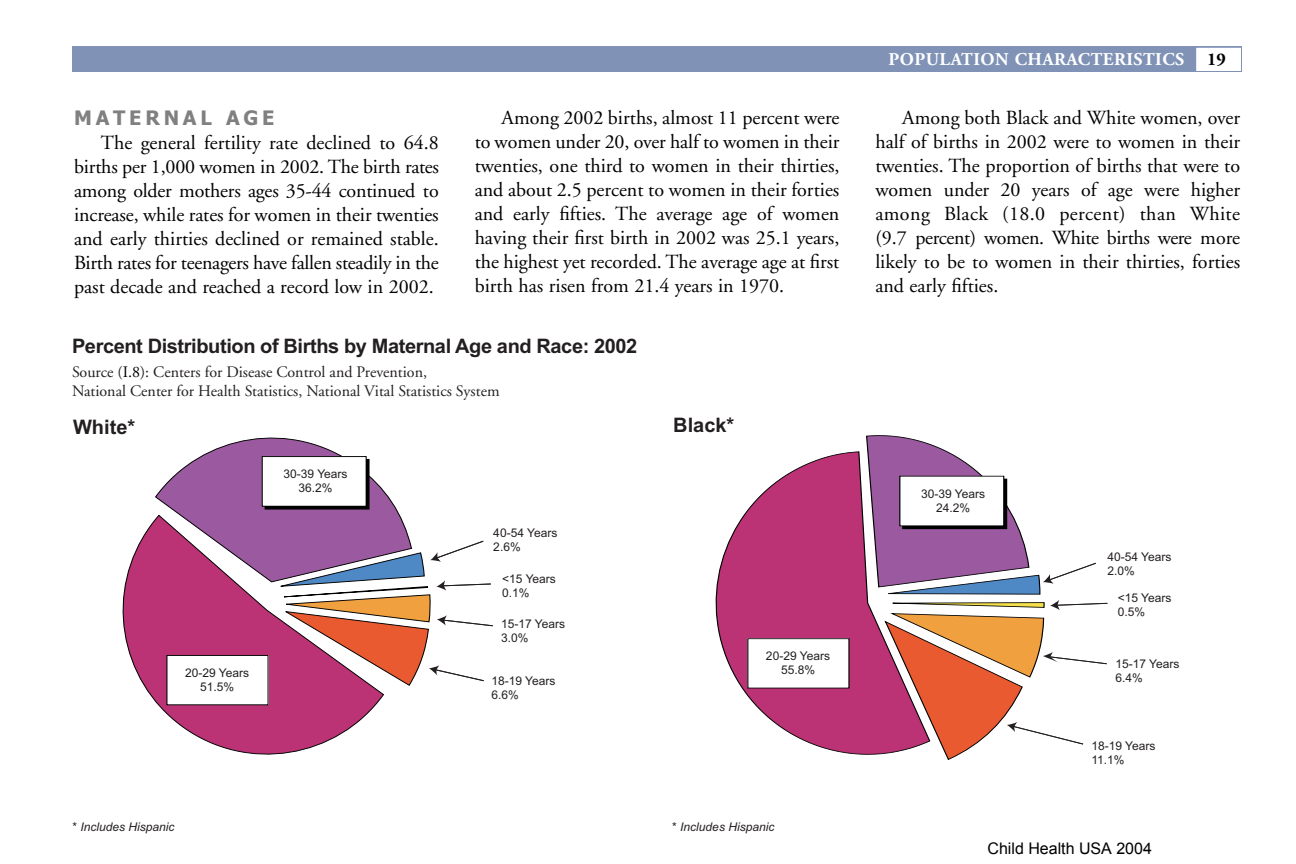
<style>
.page{position:relative;width:1296px;height:864px;background:#fff}
.page>*{position:absolute;margin:0;border:0;box-sizing:border-box;transform-origin:0 0}
.t1{font:24px "Arial";color:#000}
.t2{font:20px/24px "Adobe Garamond";color:#000;text-align:justify}
.t3{font:700 20px "Arial";letter-spacing:-.02em;color:#231f20}
.t4{font:700 20px "Tahoma";letter-spacing:.19em;color:#808080}
.t5{font:700 18px "Adobe Garamond";letter-spacing:.025em;color:#fff}
.t6{font:700 18px "Adobe Garamond";color:#000}
.t7{font:16px/19px "Adobe Garamond";color:#231f20}
.t8{font:16px "Arial";color:#000}
.t9{font:12px/14px "Arial";color:#231f20}
.t10{font:italic 12px "Arial";color:#231f20}
.s1{color:#000}
</style>
<div class="page">
<div style="left:72px;top:47px;width:1170px;height:25px;background:#8093b7"></div>
<div style="left:1196px;top:47px;width:46px;height:25px;background:#fff"></div>
<div style="left:1195px;top:47px;width:47px;height:25px;border:1px solid #8093b7"></div>
<svg style="left:715px;top:451px;width:152px;height:304px"></svg>
<div style="left:748px;top:639px;width:101px;height:49px;background:#fff"></div>
<svg style="left:867px;top:435px;width:241px;height:325px"></svg>
<svg style="left:122px;top:519px;width:262px;height:236px"></svg>
<div style="left:167px;top:655px;width:101px;height:50px;background:#fff"></div>
<svg style="left:155px;top:437px;width:338px;height:256px"></svg>
<p class="t4" style="left:74px;top:107px;width:202px">MATERNAL AGE</p>
<p class="t2" style="left:74px;top:133px;width:366px;text-indent:27px">The general fertility rate declined to 64.8 births per 1,000 women in 2002. The birth rates among older mothers ages 35-44 continued to increase, while rates for women in their twenties and early thirties declined or remained stable.<br>Birth rates for teenagers have fallen steadily in the past decade and reached a record low in 2002.</p>
<p class="t5" style="left:889px;top:53px;width:297px">POPULATION CHARACTERISTICS</p>
<p class="t6" style="left:1207px;top:53px;width:20px">19</p>
<p class="t2" style="left:475px;top:108px;width:366px;text-indent:27px">Among 2002 births, almost 11 percent were to women under 20, over half to women in their twenties, one third to women in their thirties, and about 2.5 percent to women in their forties and early fifties. The average age of women having their first birth in 2002 was 25.1 years, the highest yet recorded. The average age at first birth has risen from 21.4 years in 1970.</p>
<p class="t2" style="left:875px;top:108px;width:366px;text-indent:27px">Among both Black and White women, over half of births in 2002 were to women in their twenties. The proportion of births that were to women under 20 years of age were higher among Black (18.0 percent) than White (9.7 percent) women. White births were more likely to be to women in their thirties, forties and early fifties.</p>
<p class="t3" style="left:72px;top:334px;width:567px">Percent Distribution of Births by Maternal Age and Race: 2002</p>
<p class="t7" style="left:72px;top:363px;width:429px">Source (<span class="s1">I.8</span>): Centers for Disease Control and Prevention,<br>National Center for Health Statistics, National Vital Statistics System</p>
<p class="t3" style="left:73px;top:415px;width:64px">White*</p>
<p class="t9" style="left:284px;top:467px;width:66px;text-align:center">30-39 Years<br>36.2%</p>
<p class="t9" style="left:493px;top:526px;width:66px">40-54 Years<br>2.6%</p>
<p class="t9" style="left:502px;top:571px;width:55px">&lt;15 Years<br>0.1%</p>
<p class="t9" style="left:501px;top:617px;width:66px">15-17 Years<br>3.0%</p>
<p class="t9" style="left:185px;top:665px;width:66px;text-align:center">20-29 Years<br>51.5%</p>
<p class="t9" style="left:491px;top:674px;width:66px">18-19 Years<br>6.6%</p>
<p class="t3" style="left:673px;top:414px;width:63px">Black*</p>
<p class="t9" style="left:766px;top:649px;width:66px;text-align:center">20-29 Years<br>55.8%</p>
<p class="t10" style="left:80px;top:820px;width:96px">Includes Hispanic</p>
<p class="t10" style="left:680px;top:820px;width:96px">Includes Hispanic</p>
<p class="t9" style="left:921px;top:487px;width:66px;text-align:center">30-39 Years<br>24.2%</p>
<p class="t9" style="left:1107px;top:550px;width:66px">40-54 Years<br>2.0%</p>
<p class="t9" style="left:1118px;top:591px;width:55px">&lt;15 Years<br>0.5%</p>
<p class="t9" style="left:1115px;top:657px;width:66px">15-17 Years<br>6.4%</p>
<p class="t9" style="left:1091px;top:739px;width:66px">18-19 Years<br>11.1%</p>
<p class="t8" style="left:987px;top:838px;width:166px">Child Health USA 2004</p>
<p class="t1" style="left:1000px;top:838px;width:251px">Chart bar outlines: .5 pt</p>
</div>
